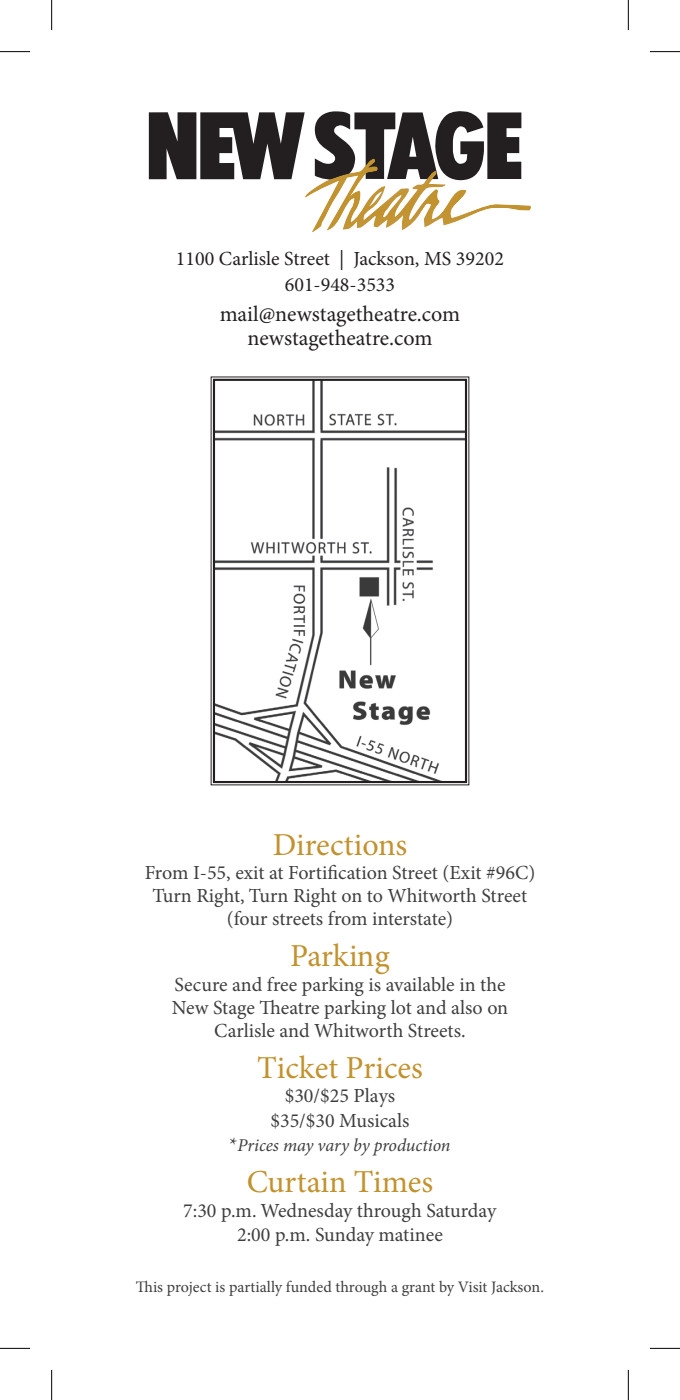
<style>
.page{position:relative;width:680px;height:1400px;background:#fff}
.page>*{position:absolute;margin:0;border:0;box-sizing:border-box;transform-origin:0 0}
.t1{font:32px "Minion Pro";color:#c2922e}
.t2{font:22px/23.4px "Minion Pro";letter-spacing:-.005em;color:#231f20;text-align:center}
.t3{font:20px/23px "Minion Pro";color:#3e3e3f;text-align:center}
.t4{font:20px/25.4px "Minion Pro";color:#231f20;text-align:center}
.t5{font:italic 18px "Minion Pro";letter-spacing:-.005em;color:#3e3e3f}
.t6{font:16px "Minion Pro";color:#3e3e3f}
.s1{font-style:normal;font-size:20px}
</style>
<div class="page">
<svg style="left:212px;top:377px;width:256px;height:407px"></svg>
<svg style="left:149px;top:111px;width:373px;height:69px"></svg>
<div style="left:301px;top:156px;width:230px;height:78px;background:#231f20;opacity:.5"></div>
<hr style="left:0;top:51px;width:30px;height:1px;background:#000">
<hr style="left:649px;top:51px;width:30px;height:1px;background:#000">
<hr style="left:0;top:1347px;width:30px;height:1px;background:#000">
<hr style="left:649px;top:1347px;width:30px;height:1px;background:#000">
<hr style="left:51px;top:0;width:1px;height:30px;background:#000">
<hr style="left:51px;top:1369px;width:1px;height:30px;background:#000">
<hr style="left:627px;top:0;width:1px;height:30px;background:#000">
<hr style="left:627px;top:1369px;width:1px;height:30px;background:#000">
<p class="t4" style="left:176px;top:246px;width:329px">1100 Carlisle Street | Jackson, MS 39202<br>601-948-3533</p>
<p class="t2" style="left:219px;top:302px;width:242px">mail@newstagetheatre.com newstagetheatre.com</p>
<h1 class="t1" style="left:272px;top:823px;width:136px">Directions</h1>
<p class="t3" style="left:145px;top:861px;width:392px">From I-55, exit at Fortification Street (Exit #96C)<br>Turn Right, Turn Right on to Whitworth Street (four streets from interstate)</p>
<h1 class="t1" style="left:290px;top:934px;width:101px">Parking</h1>
<p class="t3" style="left:172px;top:972px;width:338px">Secure and free parking is available in the<br>New Stage Theatre parking lot and also on<br>Carlisle and Whitworth Streets.</p>
<h1 class="t1" style="left:257px;top:1046px;width:167px">Ticket Prices</h1>
<p class="t3" style="left:270px;top:1083px;width:140px;line-height:24.4px">$30/$25 Plays $35/$30 Musicals</p>
<p class="t5" style="left:229px;top:1133px;width:222px"><span class="s1">*</span>Prices may vary by production</p>
<h1 class="t1" style="left:246px;top:1160px;width:188px">Curtain Times</h1>
<p class="t3" style="left:183px;top:1198px;width:314px;line-height:24.4px">7:30 p.m. Wednesday through Saturday<br>2:00 p.m. Sunday matinee</p>
<p class="t6" style="left:136px;top:1276px;width:409px">This project is partially funded through a grant by Visit Jackson.</p>
</div>
